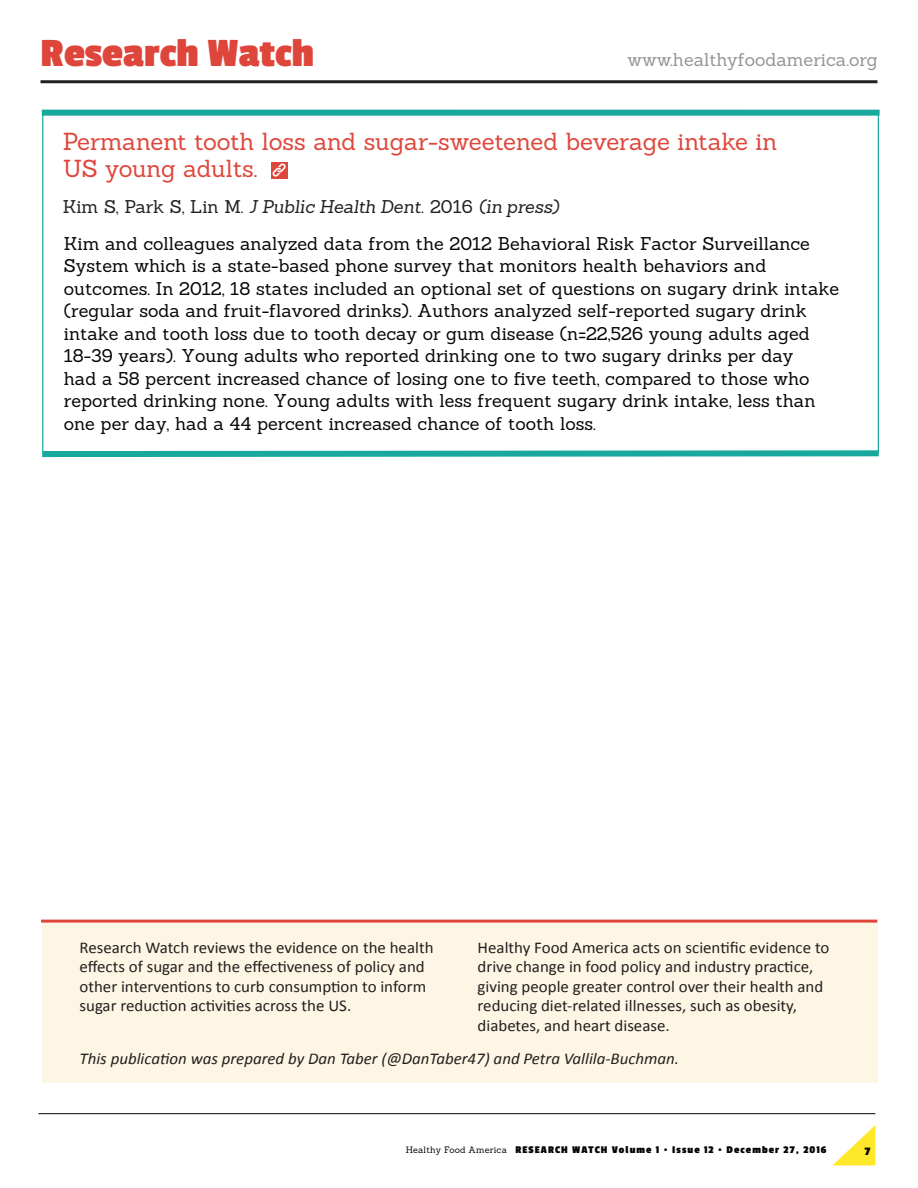
<style>
.page{position:relative;width:918px;height:1188px;background:#fff}
.page>*{position:absolute;margin:0;border:0;box-sizing:border-box;transform-origin:0 0}
.t1{font:700 42px "Passion One";color:#df463b}
.t2{font:24px/27px "Sanchez";letter-spacing:-.005em;color:#df463b}
.t3{font:18px/22.5px "Sanchez";color:#040605}
.t4{font:18px "Sanchez";color:#939598}
.t5{font:16.5px/19.5px "Calibri";color:#231f20}
.t6{font:italic 16.5px "Calibri";color:#231f20}
.t7{font:700 12px "Passion One";color:#050504}
.t8{font:700 10.8px "Passion One";letter-spacing:.1em;color:#050504}
.s1{color:#222}
.s2{font-style:italic;color:#222}
.s3{font-family:"Sanchez";font-weight:400;font-size:9px}
</style>
<div class="page">
<div style="left:42px;top:921px;width:836px;height:162px;background:#fef6e4"></div>
<hr style="left:41px;top:920px;width:836px;height:3px;background:#df463b">
<hr style="left:38px;top:1113px;width:837px;height:1px;background:#231f20">
<svg style="left:833px;top:1125px;width:42px;height:40px"></svg>
<hr style="left:41px;top:80px;width:837px;height:3px;background:#231f20">
<div style="left:42px;top:110px;width:838px;height:6px;background:#18a89d"></div>
<svg style="left:42px;top:447px;width:837px;height:11px"></svg>
<div style="left:271px;top:162px;width:16px;height:16px;background:#df463b"></div>
<svg style="left:272px;top:163px;width:14px;height:14px"></svg>
<h1 class="t1" style="left:40px;top:31px;width:276px">Research Watch</h1>
<p class="t4" style="left:628px;top:48px;width:252px">www.healthyfoodamerica.org</p>
<h2 class="t2" style="left:63px;top:128px;width:716px">Permanent tooth loss and sugar-sweetened beverage intake in<br>US young adults.</h2>
<p class="t3" style="left:63px;top:188px;width:749px;line-height:36.8px"><span class="s1">Kim S, Park S, Lin M.</span> <span class="s2">J Public Health Dent.</span> <span class="s1">2016</span> <span class="s2">(in press)<br></span>Kim and colleagues analyzed data from the 2012 Behavioral Risk Factor Surveillance</p>
<p class="t3" style="left:64px;top:255px;width:777px">System which is a state-based phone survey that monitors health behaviors and outcomes. In 2012, 18 states included an optional set of questions on sugary drink intake (regular soda and fruit-flavored drinks). Authors analyzed self-reported sugary drink intake and tooth loss due to tooth decay or gum disease (n=22,526 young adults aged 18-39 years). Young adults who reported drinking one to two sugary drinks per day<br>had a 58 percent increased chance of losing one to five teeth, compared to those who reported drinking none. Young adults with less frequent sugary drink intake, less than one per day, had a 44 percent increased chance of tooth loss.</p>
<p class="t5" style="left:80px;top:938px;width:356px">Research Watch reviews the evidence on the health effects of sugar and the effectiveness of policy and other interventions to curb consumption to inform sugar reduction activities across the US.</p>
<p class="t5" style="left:478px;top:938px;width:353px">Healthy Food America acts on scientific evidence to drive change in food policy and industry practice, giving people greater control over their health and reducing diet-related illnesses, such as obesity, diabetes, and heart disease.</p>
<p class="t6" style="left:80px;top:1047px;width:601px">This publication was prepared by Dan Taber (@DanTaber47) and Petra Vallila-Buchman.</p>
<p class="t8" style="left:406px;top:1144px;width:422px"><span class="s3">Healthy Food America</span> RESEARCH WATCH Volume 1 • Issue 12 • December 27, 2016</p>
<p class="t7" style="left:865px;top:1145px;width:7px">7</p>
</div>
